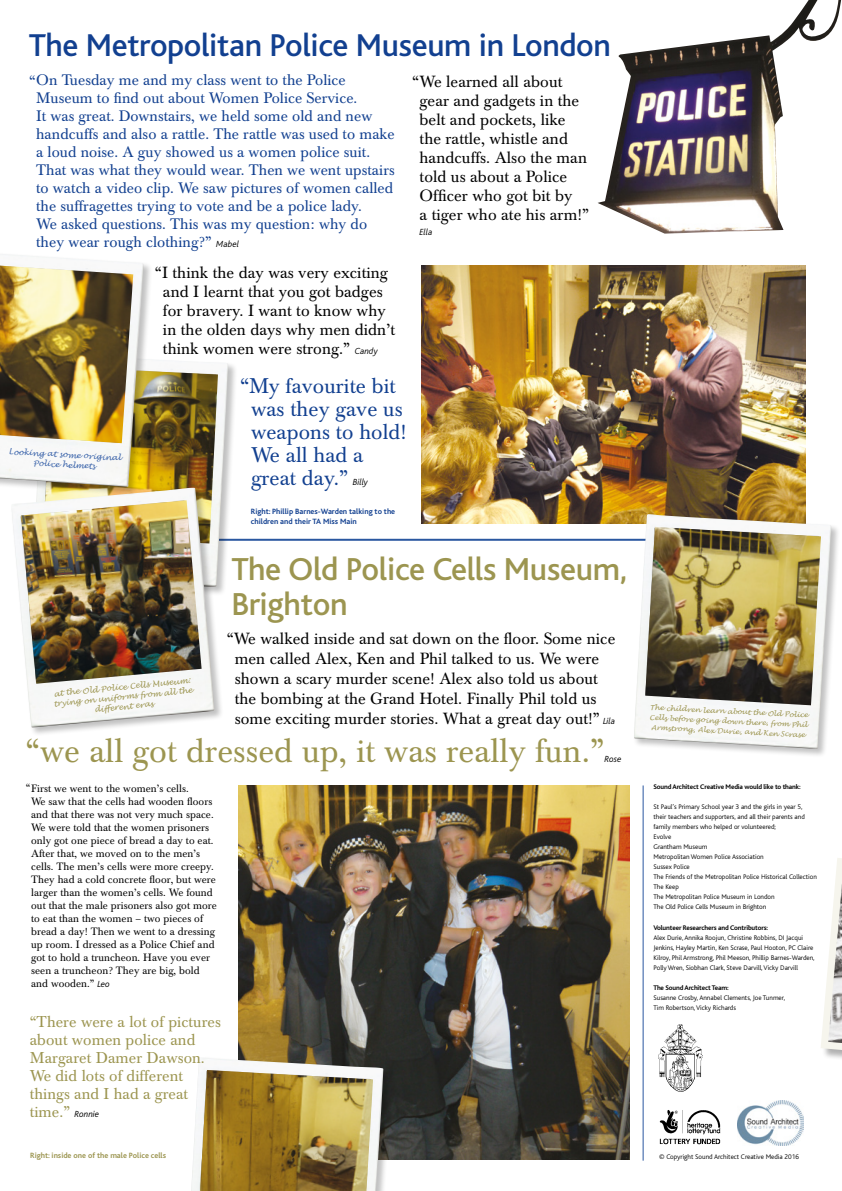
<style>
.page{position:relative;width:842px;height:1191px;background:#fff}
.page>*{position:absolute;margin:0;border:0;box-sizing:border-box;transform-origin:0 0}
.t1{font:500 33.2px/35.1px "Bliss";letter-spacing:-.01em;color:#9c9550}
.t2{font:500 33px "Bliss";letter-spacing:-.01em;color:#124090}
.t3{font:33px "Baskerville BE";letter-spacing:.005em;color:#9c9550}
.t4{font:21px/23px "Baskerville BE";letter-spacing:.005em;color:#124090}
.t5{font:16px/19px "Baskerville BE";letter-spacing:.005em;color:#000}
.t6{font:15.5px/18px "Baskerville BE";letter-spacing:.005em;color:#9c9550}
.t7{font:15px/18px "Baskerville BE";letter-spacing:.005em;color:#124090}
.t8{font:10.5px/13px "Baskerville BE";letter-spacing:.005em;color:#000}
.t9{font:italic 300 9.3px "Bliss";color:#000}
.t10{font:700 8px/10px "Bliss";color:#124090}
.t11{font:700 8px "Bliss";color:#9c9550}
.t12{font:italic 7.8px/9.9px "Lucida Handwriting";color:#9c9550;text-align:center}
.t13{font:italic 7.8px/9.9px "Lucida Handwriting";color:#3b64aa;text-align:center}
.t14{font:300 7px/10px "Bliss";color:#000}
.t15{font:700 7px "Bliss";letter-spacing:-.02em;color:#000}
.t16{font:italic 7px/9.9px "Lucida Handwriting";color:#9c9550;text-align:center}
.s1{font-family:"Bliss";font-weight:300;font-style:italic;font-size:9.3px;color:#000}
.s2{font-family:"Bliss";font-weight:300;font-style:italic;font-size:9.3px}
.s3{font-family:"Bliss";font-weight:300;font-style:italic;font-size:9.2px}
.s4{font-family:"Bliss";font-weight:300;font-style:italic;font-size:9.2px;color:#000}
</style>
<div class="page">
<hr style="left:191px;top:539px;width:523px;height:2px;background:#2a57a0">
<div style="left:32px;top:352px;width:206px;height:244px;background:#000;opacity:.25"></div>
<img style="left:153px;top:354px;width:75px;height:233px">
<img style="left:153px;top:366px;width:65px;height:121px">
<hr style="left:643px;top:785px;width:1px;height:375px;background:#2a57a0">
<svg style="left:821px;top:858px;width:21px;height:201px"></svg>
<img style="left:659px;top:1024px;width:43px;height:67px">
<img style="left:598px;top:0;width:243px;height:234px">
<img style="left:659px;top:1110px;width:62px;height:35px">
<img style="left:737px;top:1101px;width:67px;height:44px">
<img style="left:238px;top:785px;width:391px;height:374px">
<img style="left:421px;top:265px;width:385px;height:258px">
<div style="left:10px;top:487px;width:214px;height:250px;background:#000;opacity:.25"></div>
<img style="left:11px;top:488px;width:204px;height:240px">
<img style="left:21px;top:500px;width:181px;height:183px">
<div style="left:0;top:250px;width:153px;height:246px;background:#000;opacity:.25"></div>
<img style="left:0;top:254px;width:144px;height:233px">
<img style="left:0;top:266px;width:133px;height:177px">
<div style="left:633px;top:513px;width:208px;height:245px;background:#000;opacity:.25"></div>
<img style="left:634px;top:514px;width:197px;height:235px">
<img style="left:645px;top:527px;width:176px;height:178px">
<div style="left:185px;top:1056px;width:208px;height:135px;background:#000;opacity:.25"></div>
<img style="left:191px;top:1057px;width:192px;height:134px">
<img style="left:200px;top:1070px;width:173px;height:121px">
<h2 class="t2" style="left:29px;top:27px;width:584px">The Metropolitan Police Museum in London</h2>
<p class="t7" style="left:36px;top:71px;width:360px;text-indent:-7px">“On Tuesday me and my class went to the Police Museum to find out about Women Police Service.<br>It was great. Downstairs, we held some old and new handcuffs and also a rattle. The rattle was used to make a loud noise. A guy showed us a women police suit.<br>That was what they would wear. Then we went upstairs to watch a video clip. We saw pictures of women called the suffragettes trying to vote and be a police lady.<br>We asked questions. This was my question: why do they wear rough clothing?” <span class="s1">Mabel</span></p>
<h3 class="t5" style="left:155px;top:263px;width:242px;text-align:center">“I think the day was very exciting and I learnt that you got badges for bravery. I want to know why in the olden days why men didn’t think women were strong.” <span class="s2">Candy</span></h3>
<h3 class="t5" style="left:420px;top:72px;width:171px;text-indent:-8px">“We learned all about gear and gadgets in the belt and pockets, like the rattle, whistle and handcuffs. Also the man told us about a Police<br>Officer who got bit by<br>a tiger who ate his arm!”</h3>
<h3 class="t9" style="left:420px;top:227px;width:15px">Ella</h3>
<p class="t13" style="left:9px;top:447px;width:114px;rotate:3deg">Looking at some original<br>Police helmets</p>
<p class="t12" style="left:52px;top:689px;width:141px;rotate:-6deg">at the Old Police Cells Museum: trying on uniforms from all the different eras</p>
<h3 class="t4" style="left:251px;top:375px;width:157px;text-indent:-11px">“My favourite bit was they gave us weapons to hold!<br>We all had a great day.”</h3>
<h3 class="t9" style="left:353px;top:477px;width:17px">Billy</h3>
<p class="t10" style="left:251px;top:506px;width:146px">Right: Phillip Barnes-Warden talking to the children and their TA Miss Main</p>
<h1 class="t1" style="left:231px;top:552px;width:397px">The Old Police Cells Museum,<br>Brighton</h1>
<p class="t5" style="left:235px;top:629px;width:382px;line-height:20px;text-indent:-8px">“We walked inside and sat down on the floor. Some nice men called Alex, Ken and Phil talked to us. We were shown a scary murder scene! Alex also told us about the bombing at the Grand Hotel. Finally Phil told us some exciting murder stories. What a great day out!” <span class="s3">Lila</span></p>
<h2 class="t3" style="left:26px;top:732px;width:580px">“we all got dressed up, it was really fun.”</h2>
<h3 class="t9" style="left:605px;top:754px;width:18px">Rose</h3>
<h3 class="t8" style="left:26px;top:781px;width:6px">“</h3>
<p class="t8" style="left:31px;top:782px;width:187px">First we went to the women’s cells.<br>We saw that the cells had wooden floors and that there was not very much space.<br>We were told that the women prisoners only got one piece of bread a day to eat.<br>After that, we moved on to the men’s cells. The men’s cells were more creepy.<br>They had a cold concrete floor, but were larger than the women’s cells. We found out that the male prisoners also got more to eat than the women – two pieces of bread a day! Then we went to a dressing up room. I dressed as a Police Chief and got to hold a truncheon. Have you ever seen a truncheon? They are big, bold and wooden.” <span class="s2">Leo</span></p>
<h3 class="t6" style="left:30px;top:1013px;width:193px">“There were a lot of pictures about women police and<br>Margaret Damer Dawson.<br>We did lots of different things and I had a great time.” <span class="s4">Ronnie</span></h3>
<p class="t11" style="left:30px;top:1151px;width:137px">Right: inside one of the male Police cells</p>
<p class="t16" style="left:650px;top:702px;width:160px;rotate:3deg">The children learn about the Old Police<br>Cells before going down there, from Phil<br>Armstrong, Alex Durie, and Ken Scrase</p>
<p class="t15" style="left:653px;top:783px;width:149px">Sound Architect Creative Media would like to thank:</p>
<p class="t14" style="left:653px;top:802px;width:165px">St Paul’s Primary School year 3 and the girls in year 5, their teachers and supporters, and all their parents and family members who helped or volunteered;<br>Evolve<br>Grantham Museum<br>Metropolitan Women Police Association<br>Sussex Police<br>The Friends of the Metropolitan Police Historical Collection The Keep<br>The Metropolitan Police Museum in London<br>The Old Police Cells Museum in Brighton</p>
<p class="t15" style="left:653px;top:923px;width:116px">Volunteer Researchers and Contributors:</p>
<p class="t14" style="left:653px;top:932px;width:163px">Alex Durie, Annika Roojun, Christine Robbins, DI Jacqui Jenkins, Hayley Martin, Ken Scrase, Paul Hooton, PC Claire Kilroy, Phil Armstrong, Phil Meeson, Phillip Barnes-Warden, Polly Wren, Siobhan Clark, Steve Darvill, Vicky Darvill</p>
<p class="t15" style="left:653px;top:983px;width:77px">The Sound Architect Team:</p>
<p class="t14" style="left:653px;top:992px;width:133px">Susanne Crosby, Annabel Clements, Joe Tunmer,<br>Tim Robertson, Vicky Richards</p>
<p class="t14" style="left:659px;top:1152px;width:141px">© Copyright Sound Architect Creative Media 2016</p>
</div>
